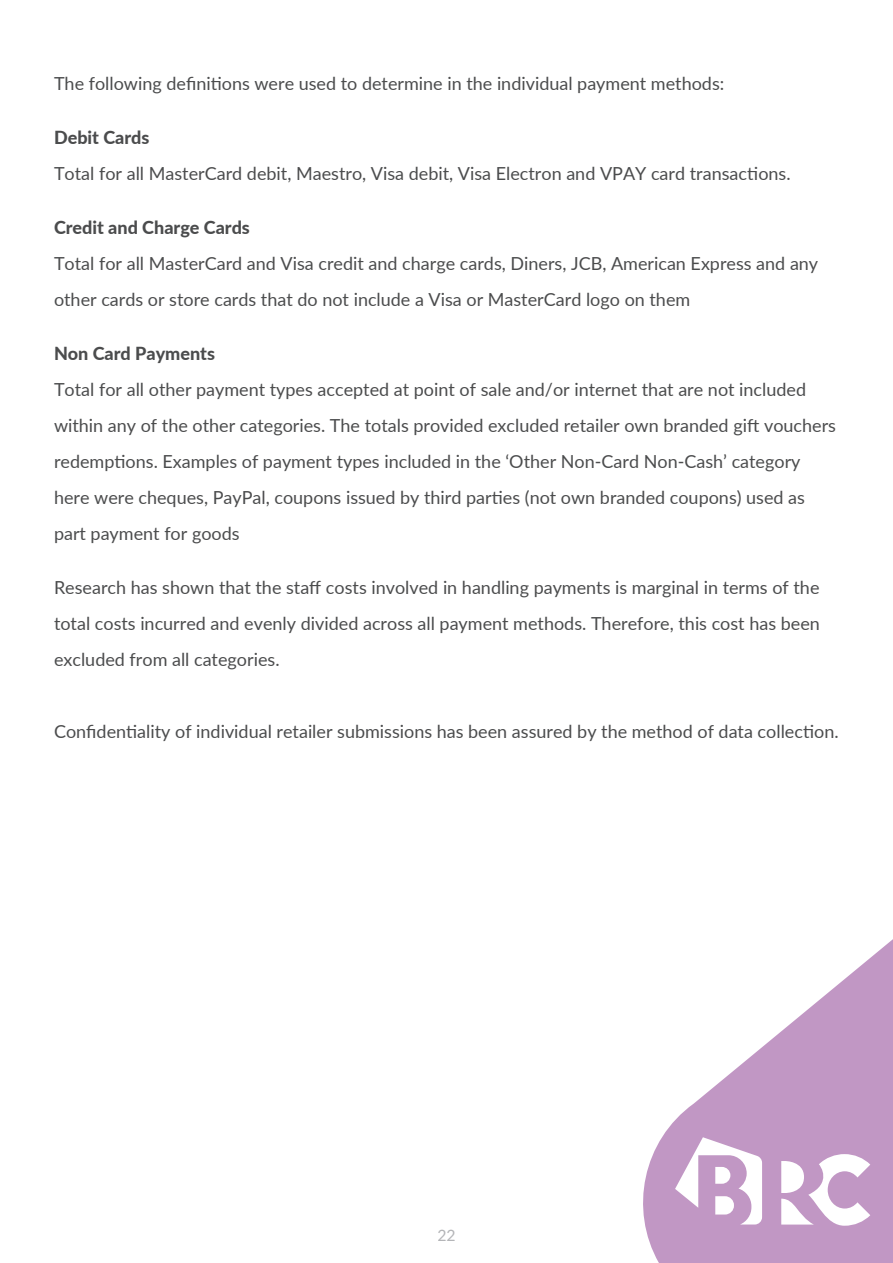
<style>
.page{position:relative;width:893px;height:1263px;background:#fff}
.page>*{position:absolute;margin:0;border:0;box-sizing:border-box;transform-origin:0 0}
.t1{font:18px/36px "Lato";color:#4b4c4d}
.t2{font:800 18px "Lato";color:#4b4c4d}
.t3{font:15.75px "Lato";color:#b4b5b8}
</style>
<div class="page">
<svg style="left:643px;top:939px;width:250px;height:324px;fill:#c197c4"></svg>
<svg style="left:781px;top:1154px;width:89px;height:72px"></svg>
<svg style="left:675px;top:1137px;width:87px;height:87px"></svg>
<p class="t1" style="left:54px;top:65px;width:672px">The following definitions were used to determine in the individual payment methods:</p>
<p class="t2" style="left:54px;top:124px;width:97px">Debit Cards</p>
<p class="t1" style="left:54px;top:155px;width:738px">Total for all MasterCard debit, Maestro, Visa debit, Visa Electron and VPAY card transactions.</p>
<p class="t2" style="left:54px;top:214px;width:197px">Credit and Charge Cards</p>
<p class="t1" style="left:54px;top:245px;width:766px">Total for all MasterCard and Visa credit and charge cards, Diners, JCB, American Express and any other cards or store cards that do not include a Visa or MasterCard logo on them</p>
<p class="t2" style="left:54px;top:340px;width:163px">Non Card Payments</p>
<p class="t1" style="left:54px;top:371px;width:784px">Total for all other payment types accepted at point of sale and/or internet that are not included within any of the other categories. The totals provided excluded retailer own branded gift vouchers redemptions. Examples of payment types included in the ‘Other Non-Card Non-Cash’ category here were cheques, PayPal, coupons issued by third parties (not own branded coupons) used as part payment for goods</p>
<p class="t1" style="left:54px;top:569px;width:767px;text-align:justify">Research has shown that the staff costs involved in handling payments is marginal in terms of the total costs incurred and evenly divided across all payment methods. Therefore, this cost has been excluded from all categories.</p>
<p class="t1" style="left:54px;top:713px;width:786px">Confidentiality of individual retailer submissions has been assured by the method of data collection.</p>
<p class="t3" style="left:437px;top:1224px;width:20px">22</p>
</div>
